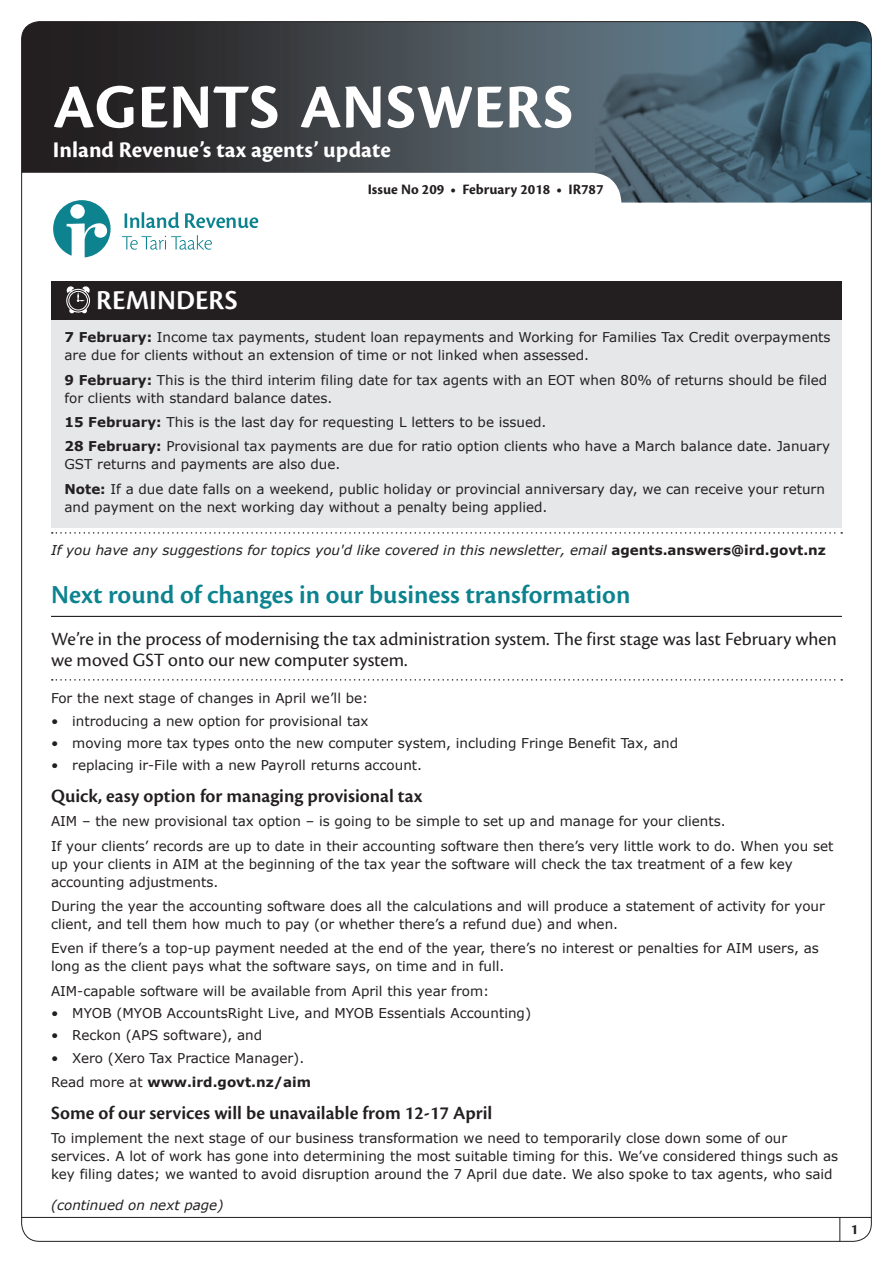
<style>
.page{position:relative;width:893px;height:1263px;background:#fff}
.page>*{position:absolute;margin:0;border:0;box-sizing:border-box;transform-origin:0 0}
.t1{font:700 64.8px "Cronos Pro";letter-spacing:.005em;color:#fff}
.Right_column_title{font:600 28.5px "Cronos Pro";letter-spacing:.005em;color:#fff}
.h1_f_page{font:600 27px "Cronos Pro";color:#0d8390}
.t2{font:700 23.25px "Cronos Pro";letter-spacing:.005em;color:#fff}
.Lead_para{font:19.5px/21px "Cronos Pro";color:#231f20}
.t3{font:600 19.5px "Cronos Pro";color:#231f20}
.t4{font:700 15px "Cronos Pro";color:#231f20}
.Body_Copy{font:13.5px/18px "Verdana";color:#231f20}
.Body_Copy-2{font:italic 13.5px "Verdana";color:#231f20}
.Body_Copy-3{font:700 13.5px "Verdana";color:#231f20}
.s1{font-weight:700}
.s2{font-weight:700;font-style:normal}
.s3{font-weight:400}
</style>
<div class="page">
<svg style="left:22px;top:22px;width:573px;height:151px;background:#3c4045"></svg>
<img style="left:595px;top:22px;width:276px;height:181px">
<svg style="left:53px;top:200px;width:58px;height:57px"></svg>
<svg style="left:122px;top:235px;width:90px;height:15px"></svg>
<svg style="left:124px;top:212px;width:134px;height:16px"></svg>
<div style="left:51px;top:281px;width:791px;height:246px;background:#e6e7e9"></div>
<div style="left:51px;top:281px;width:791px;height:38px;background:#231f20"></div>
<svg style="left:69px;top:308px;width:6px;height:5px"></svg>
<svg style="left:82px;top:308px;width:5px;height:5px"></svg>
<svg style="left:67px;top:289px;width:22px;height:23px"></svg>
<div style="left:66px;top:289px;width:24px;height:24px;border:1px solid #fff;border-radius:50%"></div>
<div style="left:69px;top:291px;width:18px;height:19px;background:#231f20;border-radius:50%"></div>
<div style="left:69px;top:291px;width:19px;height:19px;border:1px solid #fff;border-radius:50%"></div>
<svg style="left:67px;top:288px;width:23px;height:14px"></svg>
<hr style="left:21px;top:1217px;width:850px;height:1px;background:#231f20">
<svg style="left:839px;top:1218px;width:1px;height:23px"></svg>
<svg style="left:52px;top:532px;width:790px;height:2px"></svg>
<hr style="left:51px;top:616px;width:791px;height:1px;background:#231f20">
<svg style="left:52px;top:679px;width:790px;height:2px"></svg>
<h1 class="t1" style="left:53px;top:70px;width:522px">AGENTS ANSWERS</h1>
<h3 class="t2" style="left:53px;top:137px;width:340px">Inland Revenue’s tax agents’ update</h3>
<p class="t4" style="left:368px;top:181px;width:237px">Issue No 209 • February 2018 • IR787</p>
<p class="Right_column_title" style="left:96px;top:284px;width:143px">REMINDERS</p>
<p class="Body_Copy" style="left:64px;top:328px;width:768px"><span class="s1">7 February:</span> Income tax payments, student loan repayments and Working for Families Tax Credit overpayments are due for clients without an extension of time or not linked when assessed.</p>
<p class="Body_Copy" style="left:64px;top:370px;width:764px"><span class="s1">9 February:</span> This is the third interim filing date for tax agents with an EOT when 80% of returns should be filed for clients with standard balance dates.</p>
<p class="Body_Copy" style="left:64px;top:413px;width:484px"><span class="s1">15 February:</span> This is the last day for requesting L letters to be issued.</p>
<p class="Body_Copy" style="left:64px;top:437px;width:767px"><span class="s1">28 February:</span> Provisional tax payments are due for ratio option clients who have a March balance date. January<br>GST returns and payments are also due.</p>
<p class="Body_Copy" style="left:64px;top:479px;width:762px"><span class="s1">Note:</span> If a due date falls on a weekend, public holiday or provincial anniversary day, we can receive your return and payment on the next working day without a penalty being applied.</p>
<p class="Body_Copy-2" style="left:51px;top:541px;width:776px">If you have any suggestions for topics you'd like covered in this newsletter, email <span class="s2">agents.answers@ird.govt.nz</span></p>
<p class="h1_f_page" style="left:51px;top:579px;width:581px">Next round of changes in our business transformation</p>
<p class="Lead_para" style="left:51px;top:629px;width:787px">We’re in the process of modernising the tax administration system. The first stage was last February when we moved GST onto our new computer system.</p>
<p class="Body_Copy" style="left:51px;top:689px;width:319px">For the next stage of changes in April we’ll be:</p>
<p class="Body_Copy" style="left:51px;top:711px;width:319px">• introducing a new option for provisional tax</p>
<p class="Body_Copy" style="left:51px;top:734px;width:629px">• moving more tax types onto the new computer system, including Fringe Benefit Tax, and</p>
<p class="Body_Copy" style="left:51px;top:756px;width:373px">• replacing ir-File with a new Payroll returns account.</p>
<h3 class="t3" style="left:51px;top:785px;width:373px">Quick, easy option for managing provisional tax</h3>
<p class="Body_Copy" style="left:51px;top:812px;width:676px">AIM – the new provisional tax option – is going to be simple to set up and manage for your clients.</p>
<p class="Body_Copy" style="left:51px;top:836px;width:784px">If your clients’ records are up to date in their accounting software then there’s very little work to do. When you set up your clients in AIM at the beginning of the tax year the software will check the tax treatment of a few key accounting adjustments.</p>
<p class="Body_Copy" style="left:51px;top:897px;width:775px">During the year the accounting software does all the calculations and will produce a statement of activity for your client, and tell them how much to pay (or whether there’s a refund due) and when.</p>
<p class="Body_Copy" style="left:51px;top:939px;width:769px">Even if there’s a top-up payment needed at the end of the year, there’s no interest or penalties for AIM users, as long as the client pays what the software says, on time and in full.</p>
<p class="Body_Copy" style="left:51px;top:981px;width:440px">AIM-capable software will be available from April this year from:</p>
<p class="Body_Copy" style="left:51px;top:1004px;width:482px">• MYOB (MYOB AccountsRight Live, and MYOB Essentials Accounting)</p>
<p class="Body_Copy" style="left:51px;top:1026px;width:213px">• Reckon (APS software), and</p>
<p class="Body_Copy" style="left:51px;top:1048px;width:255px">• Xero (Xero Tax Practice Manager).</p>
<p class="Body_Copy-3" style="left:51px;top:1073px;width:261px"><span class="s3">Read more at</span> www.ird.govt.nz/aim</p>
<h3 class="t3" style="left:51px;top:1101px;width:443px">Some of our services will be unavailable from 12-17 April</h3>
<p class="Body_Copy" style="left:51px;top:1128px;width:789px">To implement the next stage of our business transformation we need to temporarily close down some of our services. A lot of work has gone into determining the most suitable timing for this. We’ve considered things such as key filing dates; we wanted to avoid disruption around the 7 April due date. We also spoke to tax agents, who said</p>
<p class="Body_Copy-2" style="left:51px;top:1196px;width:174px">(continued on next page)</p>
<p class="t4" style="left:851px;top:1221px;width:9px">1</p>
</div>
